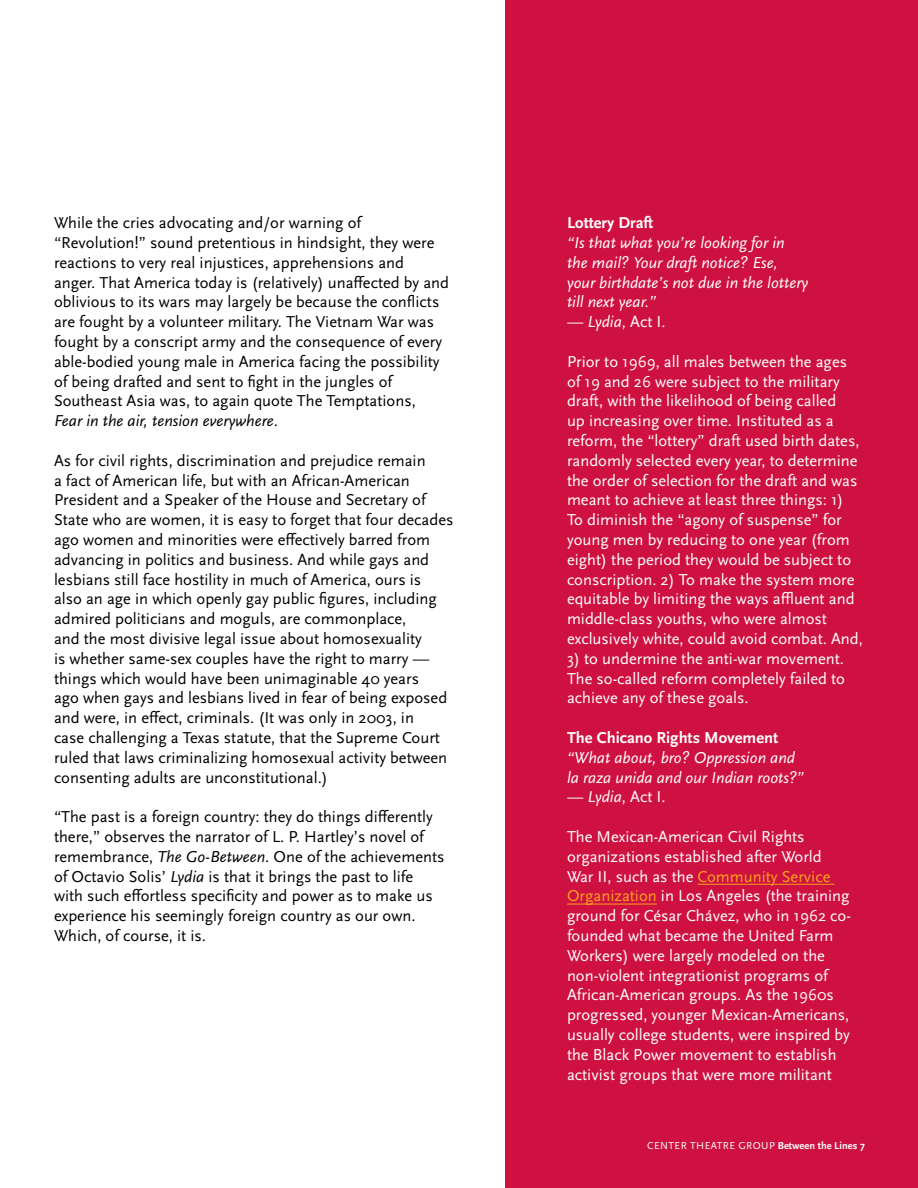
<style>
.page{position:relative;width:918px;height:1188px;background:#fff}
.page>*{position:absolute;margin:0;border:0;box-sizing:border-box;transform-origin:0 0}
.t1{font:16.5px/19.8px "Scala Sans Pro";color:#000}
.t2{font:16.5px/19.8px "Scala Sans Pro";color:#fff}
.t3{font:italic 16.5px/19.8px "Scala Sans Pro";color:#fff}
.t4{font:700 16.5px "Scala Sans Pro";color:#fff}
.t5{font:10.5px "Scala Sans Pro";letter-spacing:.04em;color:#fff}
.s1{font-style:italic}
.s2{font-style:normal}
.s3{color:#faa21b}
.s4{font-weight:700}
</style>
<div class="page">
<div style="left:506px;top:0;width:412px;height:1188px;background:#ce1141"></div>
<hr style="left:698px;top:884px;width:137px;height:1px;background:#faa21b">
<hr style="left:567px;top:904px;width:90px;height:1px;background:#faa21b">
<p class="t1" style="left:54px;top:213px;width:397px">While the cries advocating and/or warning of “Revolution!” sound pretentious in hindsight, they were reactions to very real injustices, apprehensions and anger. That America today is (relatively) unaffected by and oblivious to its wars may largely be because the conflicts are fought by a volunteer military. The Vietnam War was fought by a conscript army and the consequence of every able-bodied young male in America facing the possibility of being drafted and sent to fight in the jungles of Southeast Asia was, to again quote The Temptations,<br><span class="s1">Fear in the air, tension everywhere</span>.</p>
<p class="t1" style="left:54px;top:450px;width:401px">As for civil rights, discrimination and prejudice remain<br>a fact of American life, but with an African-American President and a Speaker of the H ouse and Secretary of State who are women, it is easy to forget that four decades ago women and minorities were effectively barred from advancing in politics and business. And while gays and lesbians still face hostility in much of America, ours is<br>also an age in which openly gay public figures, including admired politicians and moguls, are commonplace,<br>and the most divisive legal issue about homosexuality<br>is whether same-sex couples have the right to marry — things which would have been unimaginable 40 years<br>ago when gays and lesbians lived in fear of being exposed and were, in effect, criminals. (It was only in 2003, in<br>case challenging a Texas statute, that the Supreme Court ruled that laws criminalizing homosexual activity between consenting adults are unconstitutional.)</p>
<p class="t1" style="left:54px;top:807px;width:392px">“The past is a foreign country: they do things differently there,” observes the narrator of L. P. H artley’s novel of remembrance, <span class="s1">The Go-Between</span>. One of the achievements of Octavio Solis’ <span class="s1">Lydia</span> is that it brings the past to life with such effortless specificity and power as to make us experience his seemingly foreign country as our own.<br>Which, of course, it is.</p>
<p class="t4" style="left:567px;top:213px;width:88px">Lottery Draft</p>
<p class="t3" style="left:567px;top:233px;width:243px">“Is that what you’re looking for in the mail? Your draft notice? Ese, your birthdate’s not due in the lottery till next year.”</p>
<p class="t3" style="left:567px;top:312px;width:100px">— Lydia<span class="s2">, Act I.</span></p>
<p class="t2" style="left:567px;top:351px;width:297px">Prior to 1969, all males between the ages of 19 and 26 were subject to the military draft, with the likelihood of being called<br>up increasing over time. Instituted as a reform, the “lottery” draft used birth dates, randomly selected every year, to determine the order of selection for the draft and was meant to achieve at least three things: 1)<br>To diminish the “agony of suspense” for young men by reducing to one year (from eight) the period they would be subject to conscription. 2) To make the system more equitable by limiting the ways affluent and middle-class youths, who were almost exclusively white, could avoid combat. And,</p>
<p class="t2" style="left:567px;top:648px;width:280px;text-align:justify">3) to undermine the anti-war movement.<br>The so-called reform completely failed to achieve any of these goals.</p>
<p class="t4" style="left:567px;top:728px;width:213px">The Chicano Rights Movement</p>
<p class="t3" style="left:567px;top:747px;width:239px">“What about, bro? Oppression and la raza unida and our Indian roots?”</p>
<p class="t3" style="left:567px;top:787px;width:100px">— Lydia<span class="s2">, Act I.</span></p>
<p class="t2" style="left:567px;top:827px;width:285px">The Mexican-American Civil Rights organizations established after World War II, such as the <span class="s3">Community Service Organization</span> in Los Angeles (the training ground for César Chávez, who in 1962 co&shy;founded what became the U nited Farm Workers) were largely modeled on the non-violent integrationist programs of African-American groups. As the 1960s progressed, younger Mexican-Americans, usually college students, were inspired by the Black Power movement to establish activist groups that were more militant</p>
<p class="t5" style="left:647px;top:1139px;width:219px">Center Theat re Group <span class="s4">Between the Lines 7</span></p>
</div>
